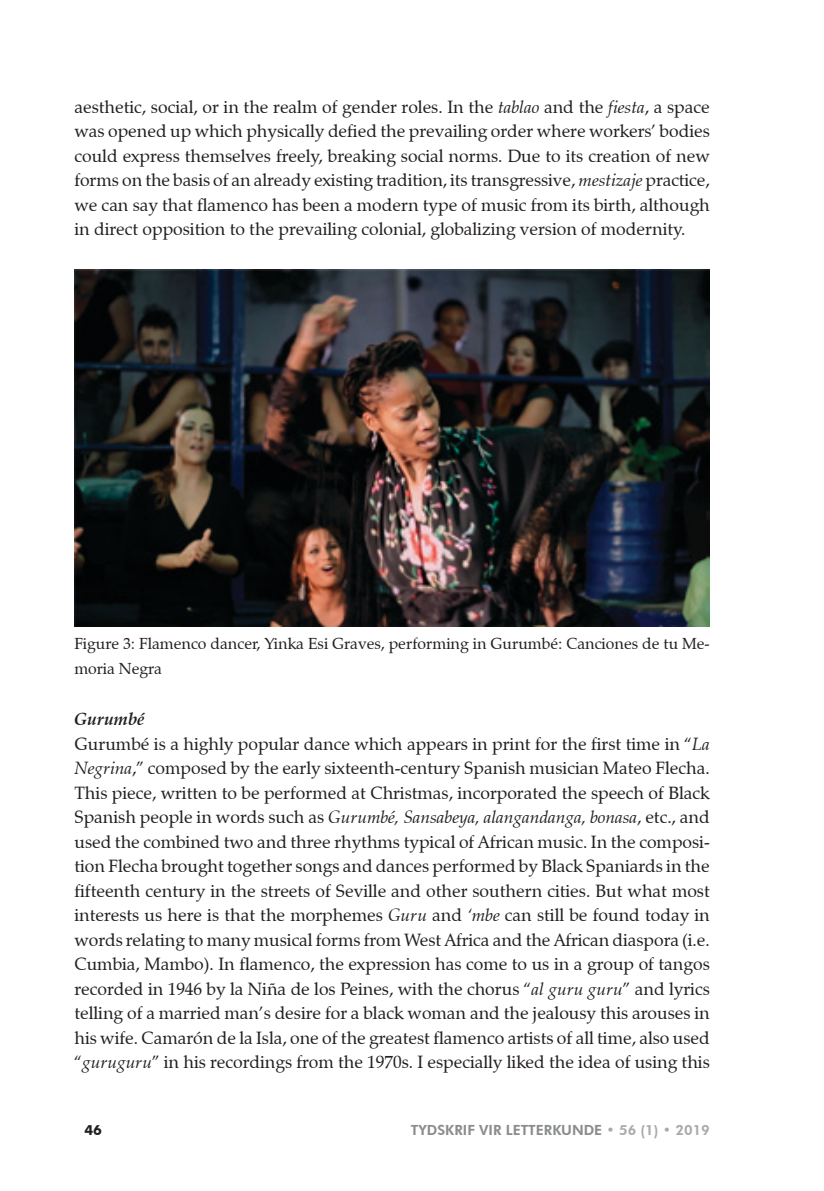
<style>
.page{position:relative;width:824px;height:1191px;background:#fff}
.page>*{position:absolute;margin:0;border:0;box-sizing:border-box;transform-origin:0 0}
.Body_one{font:17.5px/24.5px "Zapf Calligraphic 801 BT";color:#231f20;text-align:justify}
.Body_text{font:17.5px/24.5px "Zapf Calligraphic 801 BT";color:#231f20;text-align:justify}
.Body_one-2{font:italic 700 17.5px "Zapf Calligraphic 801 BT";color:#231f20}
.Body_quote_one{font:15.75px/24.5px "Zapf Calligraphic 801 BT";color:#231f20}
.t1{font:800 14px "Futura BT";color:#8a8c8e}
.t2{font:700 14px "Futura BT";color:#231f20}
.s1{font-style:italic}
.s2{color:#a7a9ac}
</style>
<div class="page">
<img style="left:74px;top:269px;width:635px;height:357px">
<p class="Body_text" style="left:74px;top:94px;width:636px">aesthetic, social, or in the realm of gender roles. In the <span class="s1">tablao</span> and the <span class="s1">fiesta</span>, a space was opened up which physically defied the prevailing order where workers’ bodies could express themselves freely, breaking social norms. Due to its creation of new forms on the basis of an already existing tradition, its transgressive, <span class="s1">mestizaje</span> practice, we can say that flamenco has been a modern type of music from its birth, although in direct opposition to the prevailing colonial, globalizing version of modernity.</p>
<p class="Body_quote_one" style="left:74px;top:631px;width:636px">Figure 3: Flamenco dancer, Yinka Esi Graves, performing in Gurumbé: Canciones de tu Me&shy;moria Negra</p>
<p class="Body_one-2" style="left:74px;top:708px;width:72px">Gurumbé</p>
<p class="Body_one" style="left:74px;top:731px;width:636px">Gurumbé is a highly popular dance which appears in print for the first time in “<span class="s1">La Negrina</span>,” composed by the early sixteenth-century Spanish musician Mateo Flecha.<br>This piece, written to be performed at Christmas, incorporated the speech of Black Spanish people in words such as <span class="s1">Gurumbé, Sansabeya, alangandanga, bonasa</span>, etc., and used the combined two and three rhythms typical of African music. In the composi&shy;tion Flecha brought together songs and dances performed by Black Spaniards in the fifteenth century in the streets of Seville and other southern cities. But what most interests us here is that the morphemes <span class="s1">Guru</span> and <span class="s1">‘mbe</span> can still be found today in words relating to many musical forms from West Africa and the African diaspora (i.e.<br>Cumbia, Mambo). In flamenco, the expression has come to us in a group of tangos recorded in 1946 by la Niña de los Peines, with the chorus “<span class="s1">al guru guru</span>” and lyrics telling of a married man’s desire for a black woman and the jealousy this arouses in his wife. Camarón de la Isla, one of the greatest flamenco artists of all time, also used “<span class="s1">guruguru</span>” in his recordings from the 1970s. I especially liked the idea of using this</p>
<p class="t2" style="left:84px;top:1121px;width:19px">46</p>
<p class="t1" style="left:411px;top:1121px;width:300px">TYDSKRIF VIR LETTERKUNDE <span class="s2">• 56 (1) • 2019</span></p>
</div>
